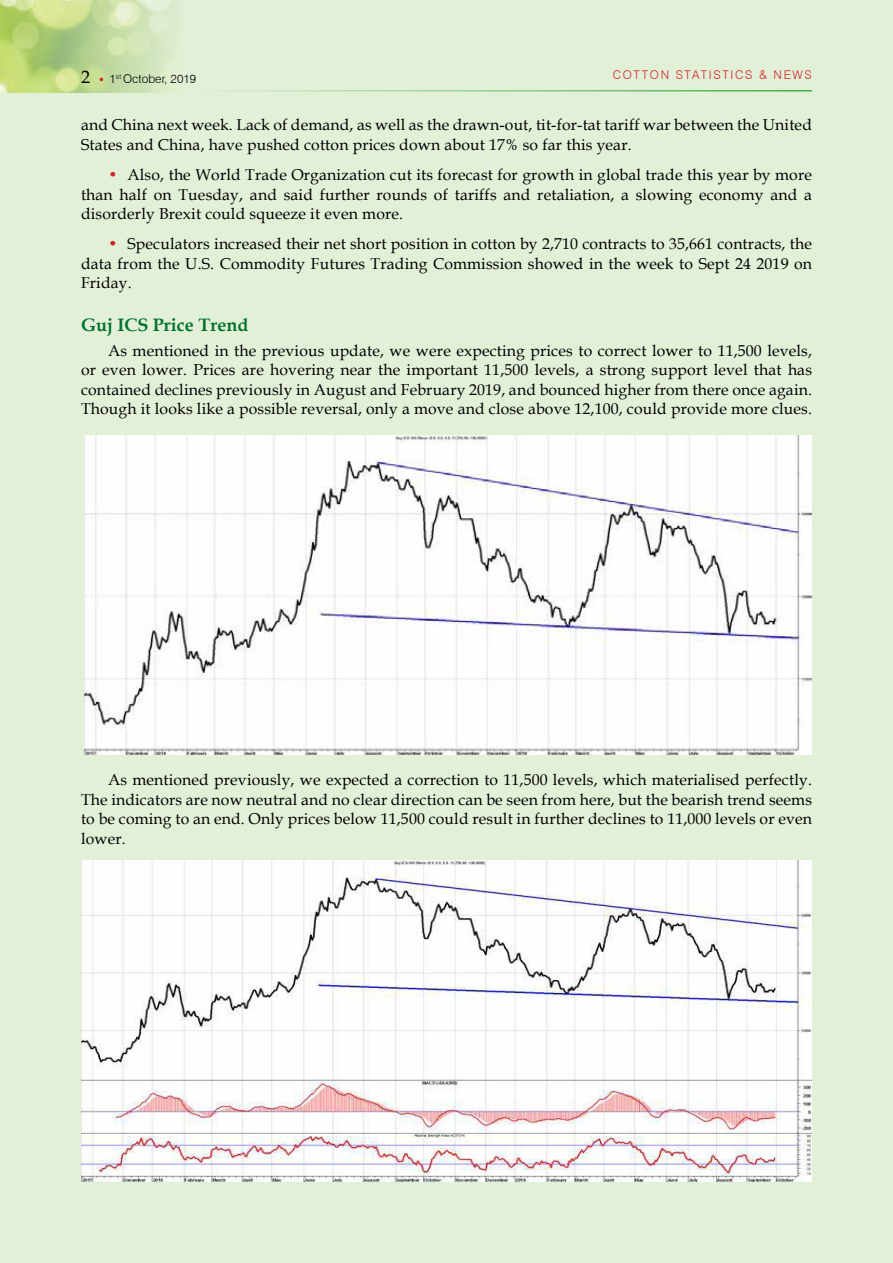
<style>
.page{position:relative;width:893px;height:1263px;background:#e3f0d8}
.page>*{position:absolute;margin:0;border:0;box-sizing:border-box;transform-origin:0 0}
.t1{font:700 18px "Book Antiqua";color:#00722e}
.t2{font:18px "Book Antiqua";color:#000}
.t3{font:15.75px/19.5px "Book Antiqua";letter-spacing:.01em;color:#000;text-align:justify}
.t4{font:300 12px "Swiss 721 BT";letter-spacing:.14em;color:#d2232a}
.t5{font:300 12px "Swiss 721 BT";color:#000}
.s1{color:#d2232a}
</style>
<div class="page">
<img style="left:0;top:0;width:175px;height:93px">
<hr style="left:186px;top:90px;width:626px;height:2px;background:#41ad49">
<img style="left:85px;top:436px;width:727px;height:318px">
<img style="left:81px;top:861px;width:731px;height:321px">
<p class="t2" style="left:81px;top:64px;width:10px">2</p>
<p class="t4" style="left:613px;top:67px;width:132px">COTTON STATISTICS</p>
<p class="t4" style="left:759px;top:67px;width:53px">&amp; N EWS</p>
<p class="t5" style="left:110px;top:71px;width:88px">1<sup>ST</sup> OCTOBER, 2019</p>
<p class="t3" style="left:81px;top:115px;width:732px">and China next week. Lack of demand, as well as the drawn-out, tit-for-tat tariff war between the United<br>States and China, have pushed cotton prices down about 17% so far this year.</p>
<p class="t3" style="left:81px;top:165px;width:732px;text-indent:27px"><span class="s1">•</span> Also, the World Trade Organization cut its forecast for growth in global trade this year by more than half on Tuesday, and said further rounds of tariffs and retaliation, a slowing economy and a disorderly Brexit could squeeze it even more.</p>
<p class="t3" style="left:81px;top:234px;width:732px;text-indent:27px"><span class="s1">•</span> Speculators increased their net short position in cotton by 2,710 contracts to 35,661 contracts, the data from the U.S. Commodity Futures Trading Commission showed in the week to Sept 24 2019 on Friday.</p>
<p class="t1" style="left:81px;top:313px;width:169px">Guj ICS Price Trend</p>
<p class="t3" style="left:81px;top:340px;width:733px;text-indent:27px">As mentioned in the previous update, we were expecting prices to correct lower to 11,500 levels, or even lower. Prices are hovering near the important 11,500 levels, a strong support level that has contained declines previously in August and February 2019, and bounced higher from there once again.<br>Though it looks like a possible reversal, only a move and close above 12,100, could provide more clues.</p>
<p class="t3" style="left:81px;top:770px;width:732px;text-indent:27px">As mentioned previously, we expected a correction to 11,500 levels, which materialised perfectly.<br>The indicators are now neutral and no clear direction can be seen from here, but the bearish trend seems to be coming to an end. Only prices below 11,500 could result in further declines to 11,000 levels or even lower.</p>
</div>
